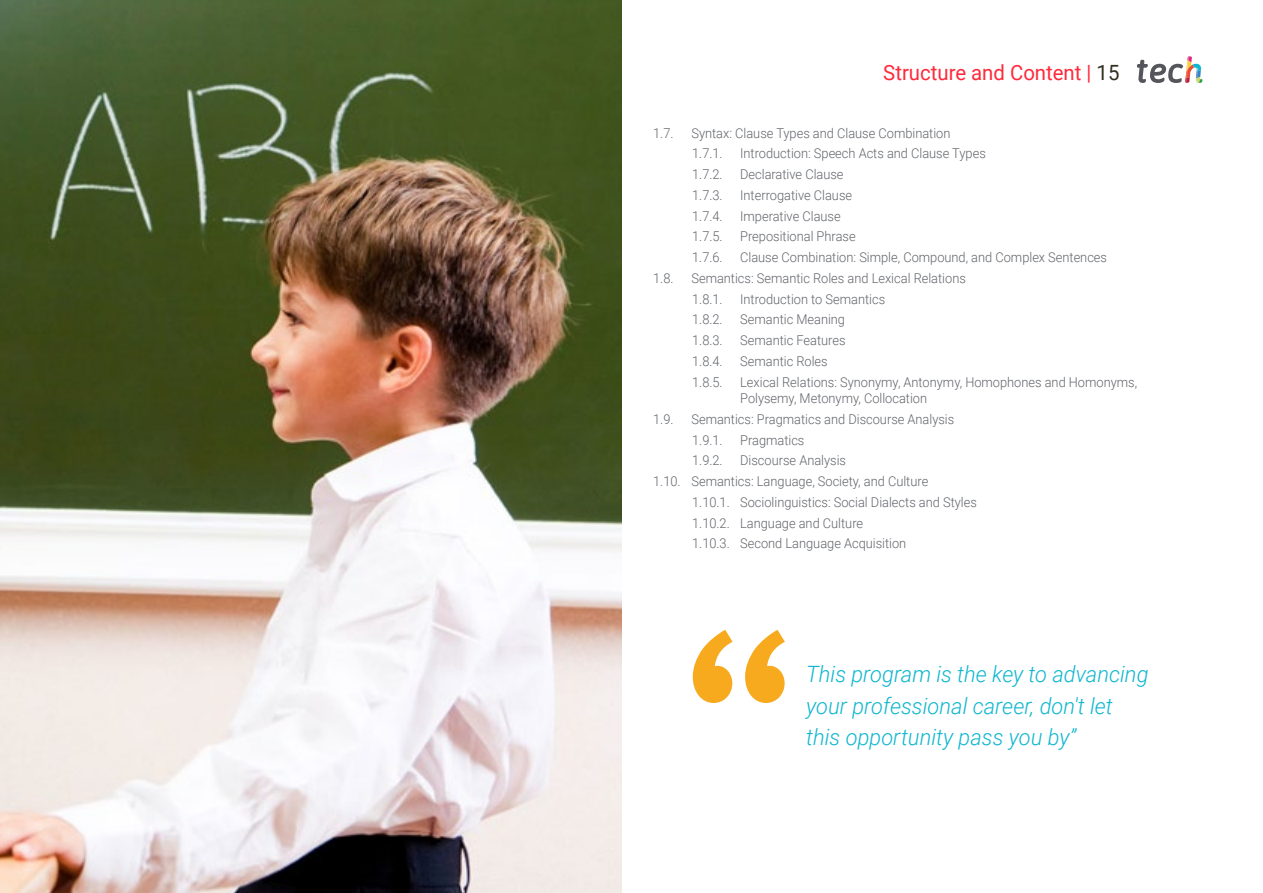
<style>
.page{position:relative;width:1263px;height:893px;background:#fff}
.page>*{position:absolute;margin:0;border:0;box-sizing:border-box;transform-origin:0 0}
.t1{font:italic 300 22.5px/31.5px "Roboto";color:#0fb6cf}
.t2{font:21px "Roboto";color:#ff293a}
.t3{font:300 13.5px/20.7px "Roboto";color:#61646a;scale:.95 1}
.s1{color:#312e20}
</style>
<div class="page">
<svg style="left:1137px;top:56px;width:65px;height:27px"></svg>
<img style="left:0;top:0;width:622px;height:893px">
<svg style="left:693px;top:630px;width:92px;height:73px"></svg>
<h2 class="t2" style="left:883px;top:57px;width:238px">Structure and Content | <span class="s1">15</span></h2>
<p class="t3" style="left:653px;top:122px;width:23px">1.7.</p>
<p class="t3" style="left:691px;top:122px;width:274px">Syntax: Clause Types and Clause Combination<br>1.7.1.</p>
<p class="t3" style="left:740px;top:143px;width:260px">Introduction: Speech Acts and Clause Types</p>
<p class="t3" style="left:692px;top:164px;width:34px">1.7.2.</p>
<p class="t3" style="left:740px;top:164px;width:110px">Declarative Clause</p>
<p class="t3" style="left:692px;top:184px;width:34px">1.7.3.</p>
<p class="t3" style="left:740px;top:184px;width:119px">Interrogative Clause</p>
<p class="t3" style="left:692px;top:205px;width:34px">1.7.4.</p>
<p class="t3" style="left:740px;top:205px;width:107px">Imperative Clause</p>
<p class="t3" style="left:692px;top:226px;width:34px">1.7.5.</p>
<p class="t3" style="left:740px;top:226px;width:123px">Prepositional Phrase</p>
<p class="t3" style="left:692px;top:247px;width:34px">1.7.6.</p>
<p class="t3" style="left:740px;top:247px;width:388px">Clause Combination: Simple, Compound, and Complex Sentences</p>
<p class="t3" style="left:653px;top:267px;width:23px">1.8.</p>
<p class="t3" style="left:691px;top:267px;width:290px">Semantics: Semantic Roles and Lexical Relations<br>1.8.1.</p>
<p class="t3" style="left:740px;top:288px;width:154px">Introduction to Semantics</p>
<p class="t3" style="left:692px;top:309px;width:34px">1.8.2.</p>
<p class="t3" style="left:740px;top:309px;width:112px">Semantic Meaning</p>
<p class="t3" style="left:692px;top:330px;width:34px">1.8.3.</p>
<p class="t3" style="left:740px;top:330px;width:112px">Semantic Features</p>
<p class="t3" style="left:692px;top:350px;width:34px">1.8.4.</p>
<p class="t3" style="left:740px;top:350px;width:94px">Semantic Roles</p>
<p class="t3" style="left:692px;top:371px;width:34px">1.8.5.</p>
<p class="t3" style="left:740px;top:373px;width:419px;line-height:16.5px">Lexical Relations: Synonymy, Antonymy, Homophones and Homonyms,<br>Polysemy, Metonymy, Collocation</p>
<p class="t3" style="left:653px;top:408px;width:23px">1.9.</p>
<p class="t3" style="left:691px;top:408px;width:278px">Semantics: Pragmatics and Discourse Analysis<br>1.9.1.</p>
<p class="t3" style="left:740px;top:429px;width:69px">Pragmatics</p>
<p class="t3" style="left:692px;top:450px;width:34px">1.9.2.</p>
<p class="t3" style="left:740px;top:450px;width:113px">Discourse Analysis</p>
<p class="t3" style="left:653px;top:471px;width:291px">1.10. Semantics: Language, Society, and Culture</p>
<p class="t3" style="left:692px;top:491px;width:301px">1.10.1. Sociolinguistics: Social Dialects and Styles</p>
<p class="t3" style="left:692px;top:512px;width:181px">1.10.2. Language and Culture</p>
<p class="t3" style="left:692px;top:533px;width:227px">1.10.3. Second Language Acquisition</p>
<h1 class="t1" style="left:806px;top:658px;width:344px">This program is the key to advancing your professional career, don't let this opportunity pass you by”</h1>
</div>
